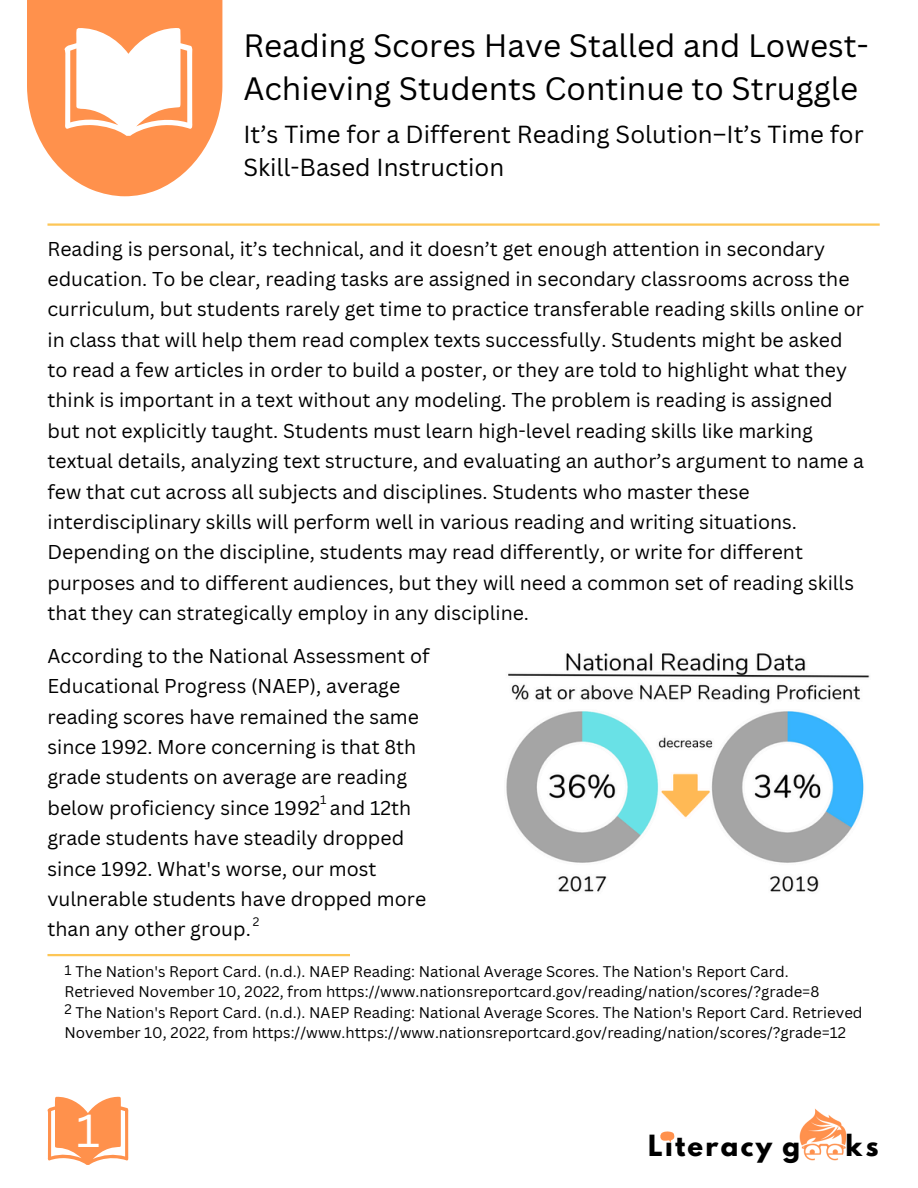
<style>
.page{position:relative;width:918px;height:1188px;background:#fff}
.page>*{position:absolute;margin:0;border:0;box-sizing:border-box;transform-origin:0 0}
.t1{font:45px "Canva Sans";color:#fff}
.t2{font:31.5px/43.8px "Canva Sans";color:#000}
.t3{font:700 25.95px "League Spartan";letter-spacing:.09em;color:#000}
.t4{font:24px/32.7px "Canva Sans";color:#000}
.t5{font:19.5px/30.3px "Canva Sans";color:#000}
.t6{font:15px/20.2px "Canva Sans";color:#000}
.t7{font:13.5px "Canva Sans";color:#000}
.t8{font:12px "Canva Sans";color:#000}
</style>
<div class="page">
<hr style="left:47px;top:223px;width:833px;height:3px;background:#fdc656">
<svg style="left:27px;top:0;width:195px;height:196px"></svg>
<img style="left:506px;top:653px;width:364px;height:239px">
<hr style="left:47px;top:954px;width:303px;height:2px;background:#fdc656">
<svg style="left:47px;top:1096px;width:81px;height:69px"></svg>
<svg style="left:660px;top:1131px;width:14px;height:11px"></svg>
<img style="left:799px;top:1108px;width:47px;height:52px">
<h3 class="t2" style="left:243px;top:22px;width:627px">Reading Scores Have Stalled and Lowest-<br>Achieving Students Continue to Struggle</h3>
<p class="t4" style="left:243px;top:117px;width:622px">It’s Time for a Different Reading Solution–It’s Time for<br>Skill-Based Instruction</p>
<h2 class="t5" style="left:47px;top:233px;width:818px">Reading is personal, it’s technical, and it doesn’t get enough attention in secondary education. To be clear, reading tasks are assigned in secondary classrooms across the curriculum, but students rarely get time to practice transferable reading skills online or in class that will help them read complex texts successfully. Students might be asked to read a few articles in order to build a poster, or they are told to highlight what they think is important in a text without any modeling. The problem is reading is assigned but not explicitly taught. Students must learn high-level reading skills like marking textual details, analyzing text structure, and evaluating an author’s argument to name a few that cut across all subjects and disciplines. Students who master these interdisciplinary skills will perform well in various reading and writing situations.<br>Depending on the discipline, students may read differently, or write for different purposes and to different audiences, but they will need a common set of reading skills that they can strategically employ in any discipline.</h2>
<h1 class="t5" style="left:47px;top:640px;width:384px">According to the National Assessment of Educational Progress (NAEP), average reading scores have remained the same since 1992. More concerning is that 8th grade students on average are reading below proficiency since 1992 and 12th grade students have steadily dropped since 1992. What's worse, our most vulnerable students have dropped more than any other group.</h1>
<p class="t8" style="left:320px;top:791px;width:8px">1</p>
<p class="t8" style="left:253px;top:913px;width:8px">2</p>
<p class="t7" style="left:65px;top:961px;width:9px">1</p>
<p class="t7" style="left:64px;top:1000px;width:9px">2</p>
<h3 class="t6" style="left:76px;top:961px;width:715px">The Nation's Report Card. (n.d.). NAEP Reading: National Average Scores. The Nation's Report Card.</h3>
<p class="t6" style="left:65px;top:982px;width:757px">Retrieved November 10, 2022, from https://www.nationsreportcard.gov/reading/nation/scores/?grade=8</p>
<p class="t6" style="left:65px;top:1002px;width:800px;text-indent:11px">The Nation's Report Card. (n.d.). NAEP Reading: National Average Scores. The Nation's Report Card. Retrieved<br>November 10, 2022, from https://www.https://www.nationsreportcard.gov/reading/nation/scores/?grade=12</p>
<p class="t1" style="left:76px;top:1099px;width:25px">1</p>
<h3 class="t3" style="left:648px;top:1133px;width:154px">Literacy g</h3>
<h3 class="t3" style="left:846px;top:1133px;width:34px">ks</h3>
</div>
